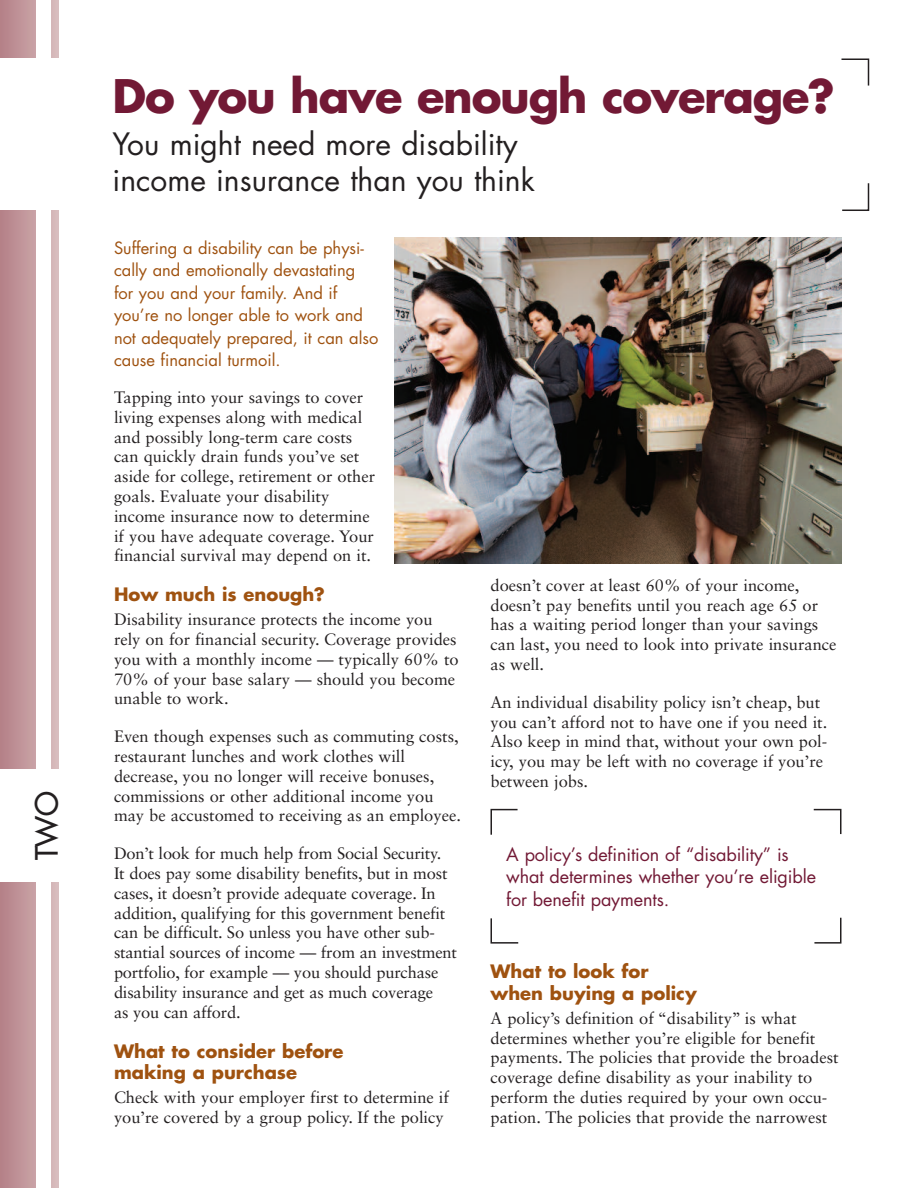
<style>
.page{position:relative;width:918px;height:1188px;background:#fff}
.page>*{position:absolute;margin:0;border:0;box-sizing:border-box;transform-origin:0 0}
.t1{font:700 45px "Futura Std";letter-spacing:-.025em;color:#721935}
.t2{font:30px/36px "Futura Std";color:#231f20}
.t3{font:500 30px "Futura Std";color:#231f20}
.t4{font:18px/22.5px "Futura Std";letter-spacing:-.005em;color:#721935}
.t5{font:700 18px/21.6px "Futura Std";color:#9f5210}
.t6{font:16.5px/19.8px "Sabon LT Std";color:#231f20}
.t7{font:16.5px/22.5px "Futura Std";color:#9f5210}
</style>
<div class="page">
<svg style="left:0;top:0;width:58px;height:1188px;background:#c2989c"></svg>
<div style="left:36px;top:0;width:15px;height:1188px;background:#fff"></div>
<div style="left:0;top:58px;width:842px;height:152px;background:#fff"></div>
<svg style="left:841px;top:58px;width:29px;height:28px"></svg>
<svg style="left:842px;top:183px;width:28px;height:28px"></svg>
<div style="left:0;top:770px;width:70px;height:112px;background:#fff"></div>
<svg style="left:490px;top:918px;width:29px;height:26px"></svg>
<svg style="left:490px;top:808px;width:28px;height:27px"></svg>
<svg style="left:813px;top:808px;width:29px;height:27px"></svg>
<svg style="left:814px;top:917px;width:28px;height:27px"></svg>
<img style="left:394px;top:237px;width:447px;height:326px">
<h2 class="t3" style="left:32px;top:860px;width:71px;rotate:-90deg">TWO</h2>
<h1 class="t1" style="left:112px;top:76px;width:724px">Do you have enough coverage?</h1>
<h2 class="t2" style="left:112px;top:129px;width:424px">You might need more disability income insurance than you think</h2>
<p class="t7" style="left:114px;top:238px;width:266px">Suffering a disability can be physi&shy;cally and emotionally devastating for you and your family. And if you’re no longer able to work and not adequately prepared, it can also cause financial turmoil.</p>
<p class="t6" style="left:114px;top:389px;width:263px">Tapping into your savings to cover living expenses along with medical and possibly long-term care costs can quickly drain funds you’ve set aside for college, retirement or other goals. Evaluate your disability income insurance now to determine if you have adequate coverage. Your financial survival may depend on it.</p>
<p class="t5" style="left:114px;top:585px;width:213px">How much is enough?</p>
<p class="t6" style="left:114px;top:611px;width:346px">Disability insurance protects the income you rely on for financial security. Coverage provides you with a monthly income — typically 60% to 70% of your base salary — should you become unable to work.</p>
<p class="t6" style="left:114px;top:728px;width:348px">Even though expenses such as commuting costs, restaurant lunches and work clothes will decrease, you no longer will receive bonuses, commissions or other additional income you may be accustomed to receiving as an employee.</p>
<p class="t6" style="left:114px;top:845px;width:345px">Don’t look for much help from Social Security.<br>It does pay some disability benefits, but in most cases, it doesn’t provide adequate coverage. In addition, qualifying for this government benefit can be difficult. So unless you have other sub&shy;stantial sources of income — from an investment portfolio, for example — you should purchase disability insurance and get as much coverage<br>as you can afford.</p>
<p class="t5" style="left:114px;top:1042px;width:231px">What to consider before making a purchase</p>
<p class="t6" style="left:114px;top:1089px;width:337px">Check with your employer first to determine if you’re covered by a group policy. If the policy</p>
<p class="t6" style="left:490px;top:576px;width:348px">doesn’t cover at least 60% of your income, doesn’t pay benefits until you reach age 65 or has a waiting period longer than your savings can last, you need to look into private insurance as well.</p>
<p class="t6" style="left:490px;top:693px;width:338px">An individual disability policy isn’t cheap, but you can’t afford not to have one if you need it.<br>Also keep in mind that, without your own pol&shy;icy, you may be left with no coverage if you’re between jobs.</p>
<p class="t4" style="left:506px;top:844px;width:311px">A policy’s definition of “disability” is what determines whether you’re eligible for benefit payments.</p>
<p class="t5" style="left:490px;top:962px;width:208px">What to look for when buying a policy</p>
<p class="t6" style="left:490px;top:1009px;width:350px">A policy’s definition of “disability” is what determines whether you’re eligible for benefit payments. The policies that provide the broadest coverage define disability as your inability to perform the duties required by your own occu&shy;pation. The policies that provide the narrowest</p>
</div>
